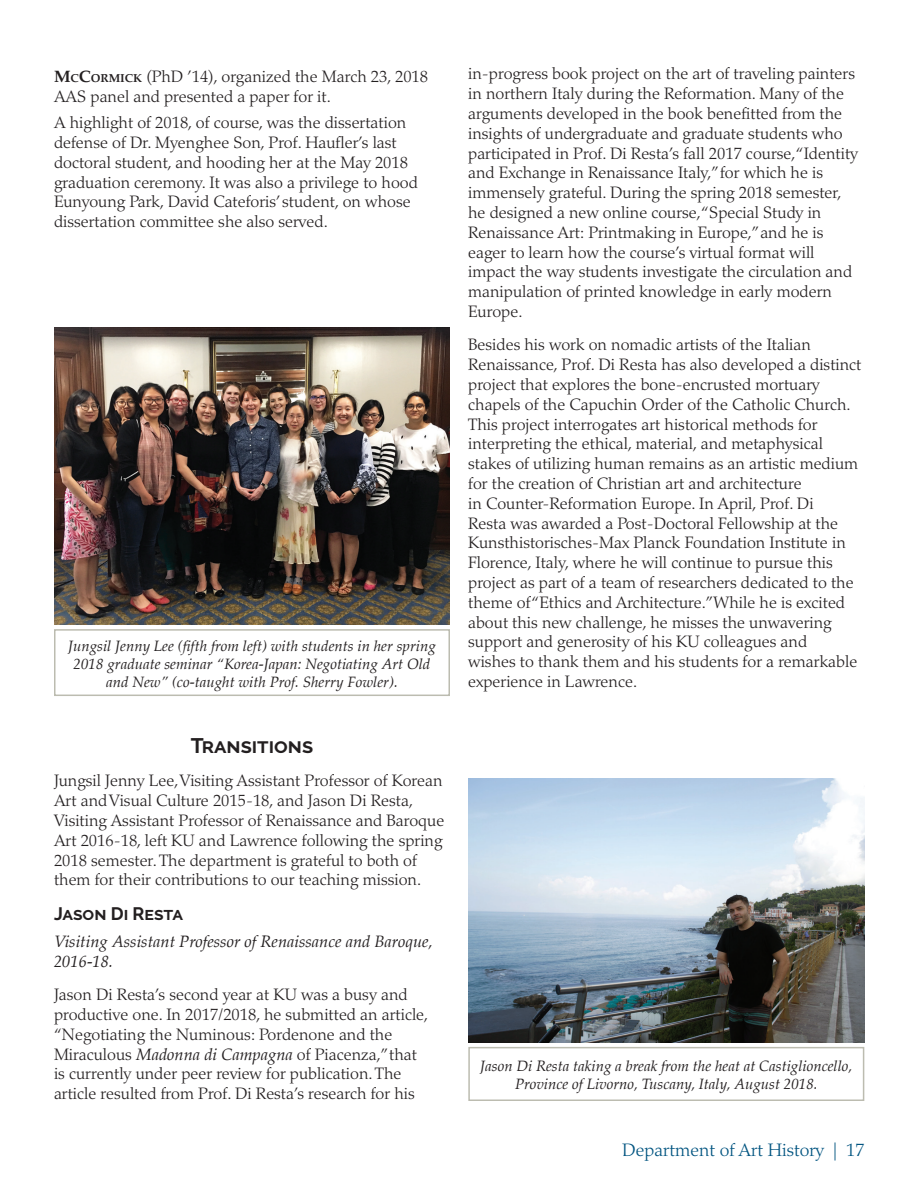
<style>
.page{position:relative;width:918px;height:1188px;background:#fff}
.page>*{position:absolute;margin:0;border:0;box-sizing:border-box;transform-origin:0 0}
.Heading{font:700 21px "Raleway";color:#231f20}
.t1{font:300 18px "Palatino";color:#005480}
.Body{font:700 18px "Raleway";color:#231f20}
.Body-2{font:300 16.5px/19.8px "Palatino";color:#231f20}
.Body-3{font:italic 16.5px/19.8px "Palatino";color:#231f20}
.t2{font:italic 15px/18px "Palatino";color:#231f20;text-align:center}
.s1{font-weight:700}
.s2{font-weight:700;font-size:11.55px}
.s3{font-weight:400;font-style:italic}
</style>
<div class="page">
<div style="left:468px;top:1047px;width:396px;height:54px;border:2px solid #bcbcb0"></div>
<img style="left:468px;top:778px;width:396px;height:264px">
<img style="left:54px;top:327px;width:396px;height:298px">
<div style="left:54px;top:629px;width:396px;height:67px;border:2px solid #bcbcb0"></div>
<p class="Body-2" style="left:54px;top:67px;width:376px"><span class="s1">M</span><span class="s2">C</span><span class="s1">C</span><span class="s2">ORMICK</span> (PhD ’14), organized the March 23, 2018<br>AAS panel and presented a paper for it.</p>
<p class="Body-2" style="left:54px;top:113px;width:365px">A highlight of 2018, of course, was the dissertation defense of Dr. Myenghee Son, Prof. Haufler’s last doctoral student, and hooding her at the May 2018 graduation ceremony. It was also a privilege to hood Eunyoung Park, David Cateforis’ student, on whose dissertation committee she also served.</p>
<p class="t2" style="left:68px;top:636px;width:369px">Jungsil Jenny Lee (fifth from left) with students in her spring<br>2018 graduate seminar “Korea-Japan: Negotiating Art Old and New” (co-taught with Prof. Sherry Fowler).</p>
<p class="Heading" style="left:191px;top:734px;width:124px">Transitions</p>
<p class="Body-2" style="left:54px;top:771px;width:392px">Jungsil Jenny Lee, Visiting Assistant Professor of Korean Art and Visual Culture 2015-18, and Jason Di Resta, Visiting Assistant Professor of Renaissance and Baroque Art 2016-18, left KU and Lawrence following the spring 2018 semester. The department is grateful to both of them for their contributions to our teaching mission.</p>
<p class="Body" style="left:54px;top:904px;width:131px">Jason Di Resta</p>
<p class="Body-3" style="left:54px;top:931px;width:380px">Visiting Assistant Professor of Renaissance and Baroque,<br>2016-18.</p>
<p class="Body-2" style="left:54px;top:985px;width:376px">Jason Di Resta’s second year at KU was a busy and productive one. In 2017/2018, he submitted an article, “Negotiating the Numinous: Pordenone and the Miraculous <span class="s3">Madonna di Campagna</span> of Piacenza,”that is currently under peer review for publication. The article resulted from Prof. Di Resta’s research for his</p>
<p class="Body-2" style="left:468px;top:64px;width:391px">in-progress book project on the art of traveling painters in northern Italy during the Reformation. Many of the arguments developed in the book benefitted from the insights of undergraduate and graduate students who participated in Prof. Di Resta’s fall 2017 course, “Identity and Exchange in Renaissance Italy,”for which he is immensely grateful. During the spring 2018 semester, he designed a new online course, “Special Study in Renaissance Art: Printmaking in Europe,”and he is eager to learn how the course’s virtual format will impact the way students investigate the circulation and manipulation of printed knowledge in early modern Europe.</p>
<p class="Body-2" style="left:468px;top:335px;width:395px">Besides his work on nomadic artists of the Italian Renaissance, Prof. Di Resta has also developed a distinct project that explores the bone-encrusted mortuary chapels of the Capuchin Order of the Catholic Church.<br>This project interrogates art historical methods for interpreting the ethical, material, and metaphysical stakes of utilizing human remains as an artistic medium for the creation of Christian art and architecture<br>in Counter-Reformation Europe. In April, Prof. Di<br>Resta was awarded a Post-Doctoral Fellowship at the Kunsthistorisches-Max Planck Foundation Institute in Florence, Italy, where he will continue to pursue this project as part of a team of researchers dedicated to the theme of “Ethics and Architecture.”While he is excited about this new challenge, he misses the unwavering support and generosity of his KU colleagues and<br>wishes to thank them and his students for a remarkable experience in Lawrence.</p>
<p class="t2" style="left:480px;top:1057px;width:374px">Jason Di Resta taking a break from the heat at Castiglioncello,<br>Province of Livorno, Tuscany, Italy, August 2018.</p>
<p class="t1" style="left:622px;top:1140px;width:243px">Department of Art History | 17</p>
</div>
